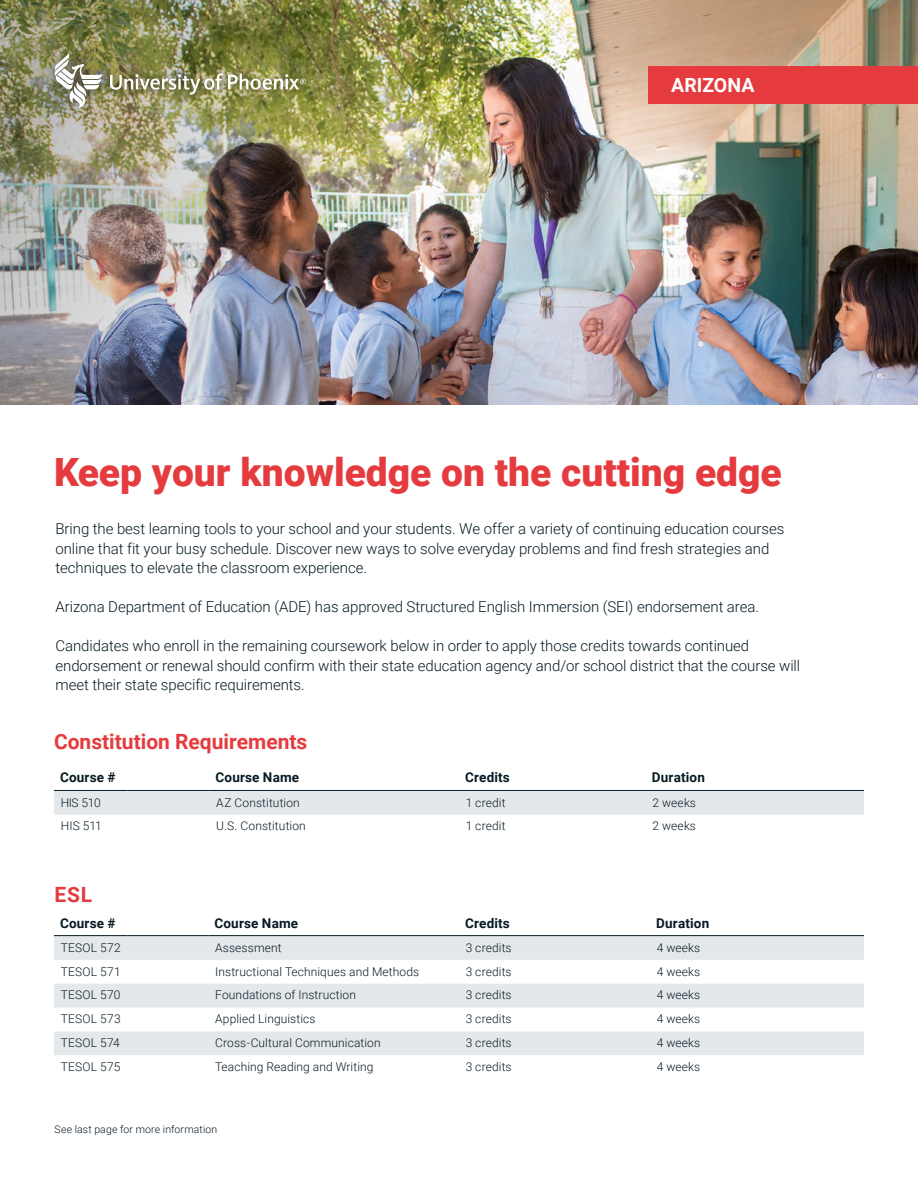
<style>
.page{position:relative;width:918px;height:1188px;background:#fff}
.page>*{position:absolute;margin:0;border:0;box-sizing:border-box;transform-origin:0 0}
.t1{font:900 39px "Roboto";color:#e63b3e}
.t2{font:700 21px "Roboto";color:#e63b3e}
.t3{font:700 19.5px "Roboto";letter-spacing:.005em;color:#fff}
.t4{font:300 15px/19.5px "Roboto";letter-spacing:-.005em;color:#071a24}
.t5{font:300 15px/19.5px "Roboto";letter-spacing:-.005em;color:#071a24}
.t6{font:700 13.5px "Roboto";letter-spacing:.015em;color:#071a24}
.t7{font:300 12px "Roboto";letter-spacing:.01em;color:#071a24}
.t8{font:300 10.5px "Roboto";letter-spacing:.015em;color:#071a24}
</style>
<div class="page">
<div style="left:54px;top:791px;width:810px;height:24px;background:#e5e8ea"></div>
<img style="left:0;top:0;width:918px;height:405px">
<div style="left:648px;top:66px;width:270px;height:38px;background:#e63b3e"></div>
<div style="left:45px;top:44px;width:270px;height:73px;background:#231f20;opacity:.35"></div>
<img style="left:55px;top:53px;width:47px;height:55px">
<img style="left:110px;top:73px;width:196px;height:22px">
<svg style="left:54px;top:936px;width:810px;height:119px;fill:#e5e8ea"></svg>
<hr style="left:54px;top:935px;width:73px;height:1px;background:#071a24">
<hr style="left:127px;top:935px;width:81px;height:1px;background:#071a24">
<hr style="left:208px;top:935px;width:251px;height:1px;background:#071a24">
<hr style="left:459px;top:935px;width:191px;height:1px;background:#071a24">
<hr style="left:650px;top:935px;width:214px;height:1px;background:#071a24">
<hr style="left:54px;top:790px;width:73px;height:1px;background:#071a24">
<hr style="left:127px;top:790px;width:83px;height:1px;background:#071a24">
<hr style="left:210px;top:790px;width:249px;height:1px;background:#071a24">
<hr style="left:459px;top:790px;width:187px;height:1px;background:#071a24">
<hr style="left:646px;top:790px;width:218px;height:1px;background:#071a24">
<p class="t3" style="left:671px;top:71px;width:85px">ARIZONA</p>
<h1 class="t1" style="left:54px;top:445px;width:729px">Keep your knowledge on the cutting edge</h1>
<p class="t5" style="left:56px;top:519px;width:730px">Bring the best learning tools to your school and your students. We offer a variety of continuing education courses online that fit your busy schedule. Discover new ways to solve everyday problems and find fresh strategies and techniques to elevate the classroom experience.</p>
<p class="t4" style="left:56px;top:597px;width:705px">Arizona Department of Education (ADE) has approved Structured English Immersion (SEI) endorsement area.</p>
<p class="t4" style="left:56px;top:636px;width:746px">Candidates who enroll in the remaining coursework below in order to apply those credits towards continued endorsement or renewal should confirm with their state education agency and/or school district that the course will meet their state specific requirements.</p>
<h2 class="t2" style="left:54px;top:727px;width:255px">Constitution Requirements</h2>
<p class="t6" style="left:60px;top:768px;width:57px">Course #</p>
<p class="t6" style="left:216px;top:768px;width:85px">Course Name</p>
<p class="t6" style="left:465px;top:768px;width:46px">Credits</p>
<p class="t6" style="left:652px;top:768px;width:55px">Duration</p>
<p class="t7" style="left:61px;top:794px;width:41px">HIS 510</p>
<p class="t7" style="left:216px;top:794px;width:85px">AZ Constitution</p>
<p class="t7" style="left:466px;top:794px;width:41px">1 credit</p>
<p class="t7" style="left:653px;top:794px;width:45px">2 weeks</p>
<p class="t7" style="left:61px;top:818px;width:43px">HIS 511</p>
<p class="t7" style="left:216px;top:818px;width:91px">U.S. Constitution</p>
<p class="t7" style="left:466px;top:818px;width:41px">1 credit</p>
<p class="t7" style="left:653px;top:818px;width:45px">2 weeks</p>
<h2 class="t2" style="left:54px;top:880px;width:39px">ESL</h2>
<p class="t6" style="left:60px;top:913px;width:57px">Course #</p>
<p class="t6" style="left:214px;top:913px;width:85px">Course Name</p>
<p class="t6" style="left:465px;top:913px;width:46px">Credits</p>
<p class="t6" style="left:656px;top:913px;width:55px">Duration</p>
<p class="t7" style="left:61px;top:939px;width:61px">TESOL 572</p>
<p class="t7" style="left:215px;top:939px;width:68px">Assessment</p>
<p class="t7" style="left:466px;top:939px;width:47px">3 credits</p>
<p class="t7" style="left:657px;top:939px;width:45px">4 weeks</p>
<p class="t7" style="left:61px;top:963px;width:61px">TESOL 571</p>
<p class="t7" style="left:215px;top:963px;width:206px">Instructional Techniques and Methods</p>
<p class="t7" style="left:466px;top:963px;width:47px">3 credits</p>
<p class="t7" style="left:657px;top:963px;width:45px">4 weeks</p>
<p class="t7" style="left:61px;top:987px;width:61px">TESOL 570</p>
<p class="t7" style="left:215px;top:987px;width:142px">Foundations of Instruction</p>
<p class="t7" style="left:466px;top:987px;width:47px">3 credits</p>
<p class="t7" style="left:657px;top:987px;width:45px">4 weeks</p>
<p class="t7" style="left:61px;top:1011px;width:61px">TESOL 573</p>
<p class="t7" style="left:215px;top:1011px;width:102px">Applied Linguistics</p>
<p class="t7" style="left:466px;top:1011px;width:47px">3 credits</p>
<p class="t7" style="left:657px;top:1011px;width:45px">4 weeks</p>
<p class="t7" style="left:61px;top:1034px;width:61px">TESOL 574</p>
<p class="t7" style="left:215px;top:1034px;width:167px">Cross-Cultural Communication</p>
<p class="t7" style="left:466px;top:1034px;width:47px">3 credits</p>
<p class="t7" style="left:657px;top:1034px;width:45px">4 weeks</p>
<p class="t7" style="left:61px;top:1058px;width:61px">TESOL 575</p>
<p class="t7" style="left:215px;top:1058px;width:160px">Teaching Reading and Writing</p>
<p class="t7" style="left:466px;top:1058px;width:47px">3 credits</p>
<p class="t7" style="left:657px;top:1058px;width:45px">4 weeks</p>
<p class="t8" style="left:54px;top:1122px;width:164px">See last page for more information</p>
</div>
